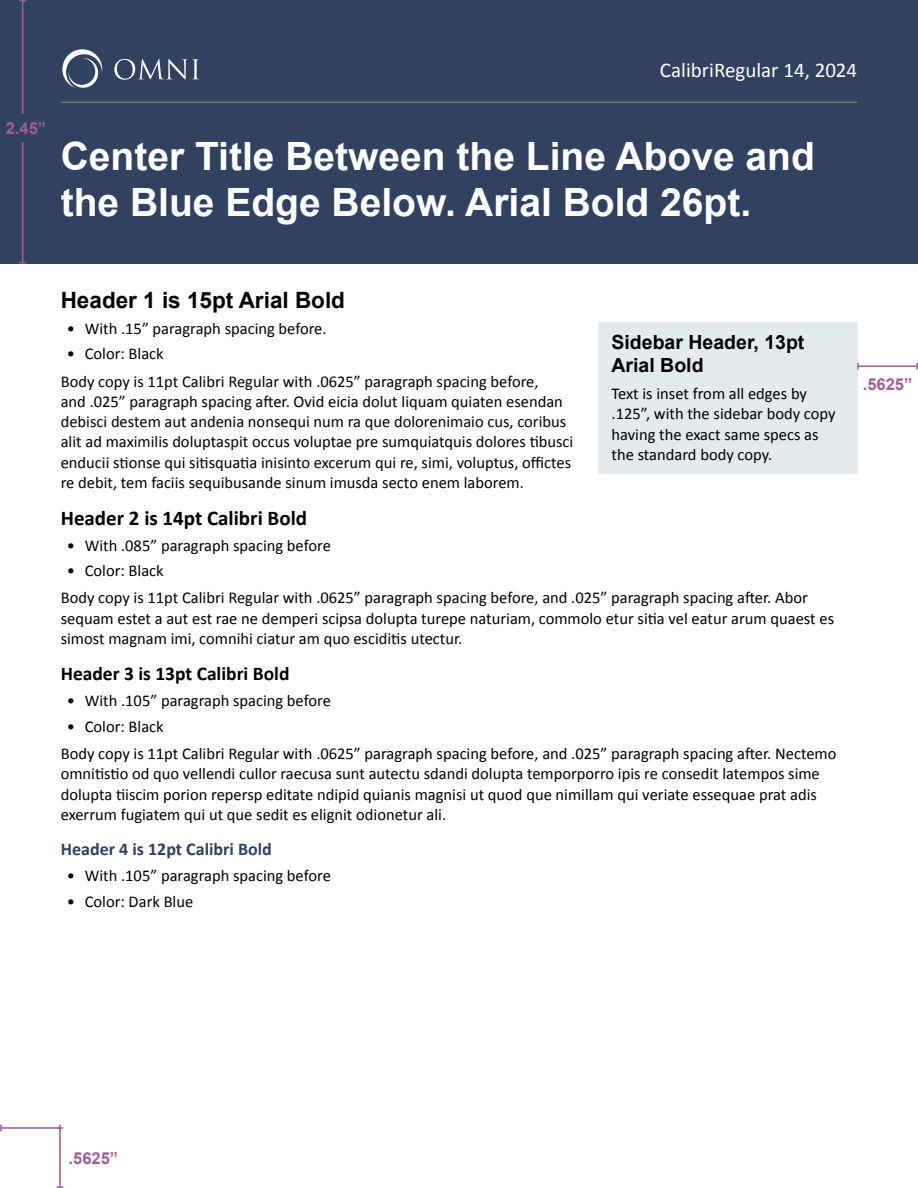
<style>
.page{position:relative;width:918px;height:1188px;background:#fff}
.page>*{position:absolute;margin:0;border:0;box-sizing:border-box;transform-origin:0 0}
.t1{font:700 39px/46.5px "Arial";color:#fff}
.t2{font:700 22.5px "Arial";color:#000}
.t3{font:700 21px "Calibri";color:#000}
.t4{font:21px "Calibri";color:#fff}
.t5{font:700 19.5px/22.5px "Arial";color:#000}
.t6{font:700 19.5px "Calibri";color:#000}
.t7{font:700 18px "Calibri";color:#314160}
.t8{font:16.5px/20.2px "Calibri";color:#000}
.t9{font:700 16.5px "Arial";color:#9d5f97}
</style>
<div class="page">
<div style="left:0;top:0;width:918px;height:264px;background:#314160"></div>
<svg style="left:62px;top:49px;width:40px;height:39px"></svg>
<svg style="left:114px;top:59px;width:85px;height:21px"></svg>
<hr style="left:61px;top:102px;width:796px;height:1px;background:#7b7754">
<div style="left:598px;top:322px;width:259px;height:151px;background:#e4ebee"></div>
<hr style="left:22px;top:1px;width:1px;height:262px;background:#9d5f97">
<svg style="left:19px;top:0;width:7px;height:2px"></svg>
<svg style="left:19px;top:262px;width:7px;height:2px"></svg>
<hr style="left:1px;top:1127px;width:59px;height:2px;background:#9d5f97">
<svg style="left:0;top:1125px;width:2px;height:6px"></svg>
<hr style="left:858px;top:366px;width:59px;height:1px;background:#9d5f97">
<svg style="left:916px;top:363px;width:2px;height:7px"></svg>
<svg style="left:857px;top:363px;width:2px;height:7px"></svg>
<hr style="left:59px;top:1128px;width:2px;height:59px;background:#9d5f97">
<div style="left:0;top:114px;width:52px;height:27px;background:#314160"></div>
<p class="t4" style="left:660px;top:55px;width:199px">CalibriRegular 14, 2024</p>
<p class="t9" style="left:6px;top:117px;width:42px">2.45”</p>
<h1 class="t1" style="left:61px;top:134px;width:756px">Center Title Between the Line Above and the Blue Edge Below. Arial Bold 26pt.</h1>
<h2 class="t2" style="left:61px;top:285px;width:286px">Header 1 is 15pt Arial Bold</h2>
<p class="t8" style="left:67px;top:318px;width:261px">• With .15” paragraph spacing before.</p>
<p class="t8" style="left:61px;top:340px;width:479px;line-height:27.3px;text-indent:6px">• Color: Black<br>Body copy is 11pt Calibri Regular with .0625” paragraph spacing before,</p>
<p class="t8" style="left:61px;top:391px;width:514px">and .025” paragraph spacing after. Ovid eicia dolut liquam quiaten esendan debisci destem aut andenia nonsequi num ra que dolorenimaio cus, coribus alit ad maximilis doluptaspit occus voluptae pre sumquiatquis dolores tibusci enducii stionse qui sitisquatia inisinto excerum qui re, simi, voluptus, offictes re debit, tem faciis sequibusande sinum imusda secto enem laborem.</p>
<p class="t3" style="left:61px;top:503px;width:248px">Header 2 is 14pt Calibri Bold</p>
<p class="t8" style="left:67px;top:534px;width:266px">• With .085” paragraph spacing before</p>
<p class="t8" style="left:61px;top:557px;width:749px;line-height:27.3px;text-indent:6px">• Color: Black<br>Body copy is 11pt Calibri Regular with .0625” paragraph spacing before, and .025” paragraph spacing after. Abor</p>
<p class="t8" style="left:61px;top:608px;width:775px">sequam estet a aut est rae ne demperi scipsa dolupta turepe naturiam, commolo etur sitia vel eatur arum quaest es simost magnam imi, comnihi ciatur am quo esciditis utectur.</p>
<p class="t6" style="left:61px;top:660px;width:230px">Header 3 is 13pt Calibri Bold</p>
<p class="t8" style="left:67px;top:690px;width:266px">• With .105” paragraph spacing before</p>
<p class="t8" style="left:61px;top:712px;width:777px;line-height:27.3px;text-indent:6px">• Color: Black<br>Body copy is 11pt Calibri Regular with .0625” paragraph spacing before, and .025” paragraph spacing after. Nectemo</p>
<p class="t8" style="left:61px;top:763px;width:761px">omnitistio od quo vellendi cullor raecusa sunt autectu sdandi dolupta temporporro ipis re consedit latempos sime dolupta tiiscim porion repersp editate ndipid quianis magnisi ut quod que nimillam qui veriate essequae prat adis exerrum fugiatem qui ut que sedit es elignit odionetur ali.</p>
<p class="t7" style="left:61px;top:837px;width:213px">Header 4 is 12pt Calibri Bold</p>
<p class="t8" style="left:67px;top:865px;width:266px">• With .105” paragraph spacing before</p>
<p class="t8" style="left:67px;top:891px;width:128px">• Color: Dark Blue</p>
<p class="t5" style="left:612px;top:332px;width:194px">Sidebar Header, 13pt<br>Arial Bold</p>
<p class="t8" style="left:612px;top:383px;width:226px">Text is inset from all edges by .125”, with the sidebar body copy having the exact same specs as the standard body copy.</p>
<p class="t9" style="left:863px;top:373px;width:51px">.5625”</p>
<p class="t9" style="left:69px;top:1147px;width:51px">.5625”</p>
</div>
